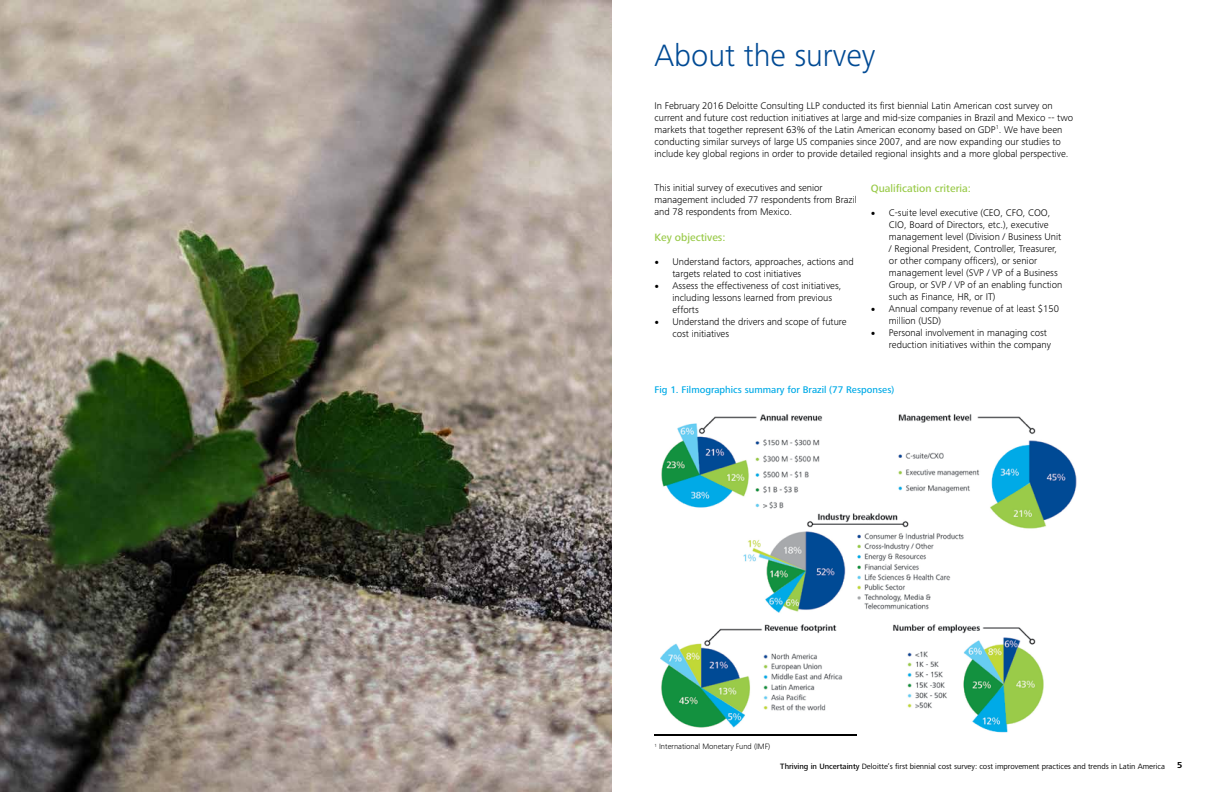
<style>
.page{position:relative;width:1224px;height:792px;background:#fff}
.page>*{position:absolute;margin:0;border:0;box-sizing:border-box;transform-origin:0 0}
.t1{font:300 32px "Frutiger Next Pro";color:#004a94}
.t2{font:500 11px "Frutiger Next Pro";color:#99ca49}
.t3{font:300 10px/12px "Frutiger Next Pro";color:#000}
.t4{font:500 10px "Frutiger Next Pro";color:#00aae7}
.t5{font:700 9px "Frutiger Next Pro";color:#000}
.t6{font:8px "Frutiger Next Pro";color:#000}
.t7{font:300 8px "Frutiger Next Pro";color:#000}
.s1{font-family:"Minion Pro";font-weight:400;font-size:12px}
.s2{font-weight:500}
</style>
<div class="page">
<img style="left:661px;top:414px;width:416px;height:319px">
<hr style="left:655px;top:734px;width:202px;height:2px;background:#000">
<img style="left:0;top:0;width:612px;height:792px">
<h1 class="t1" style="left:655px;top:37px;width:223px">About the survey</h1>
<p class="t3" style="left:655px;top:99px;width:420px">In February 2016 Deloitte Consulting LLP conducted its first biennial Latin American cost survey on current and future cost reduction initiatives at large and mid-size companies in Brazil and Mexico -- two markets that together represent 63% of the Latin American economy based on GDP<sup>1</sup>. We have been conducting similar surveys of large US companies since 2007, and are now expanding our studies to include key global regions in order to provide detailed regional insights and a more global perspective.</p>
<p class="t3" style="left:655px;top:182px;width:204px">This initial survey of executives and senior management included 77 respondents from Brazil and 78 respondents from Mexico.</p>
<p class="t2" style="left:655px;top:231px;width:73px">Key objectives:</p>
<p class="t3" style="left:673px;top:255px;width:183px;text-indent:-18px"><span class="s1">•</span> Understand factors, approaches, actions and targets related to cost initiatives</p>
<p class="t3" style="left:673px;top:279px;width:170px;text-indent:-18px"><span class="s1">•</span> Assess the effectiveness of cost initiatives, including lessons learned from previous efforts</p>
<p class="t3" style="left:673px;top:315px;width:176px;text-indent:-18px"><span class="s1">•</span> Understand the drivers and scope of future cost initiatives</p>
<p class="t2" style="left:871px;top:182px;width:102px">Qualification criteria:</p>
<p class="t3" style="left:889px;top:207px;width:175px;text-indent:-18px"><span class="s1">•</span> C-suite level executive (CEO, CFO, COO, CIO, Board of Directors, etc.), executive management level (Division / Business Unit / Regional President, Controller, Treasurer, or other company officers), or senior management level (SVP / VP of a Business Group, or SVP / VP of an enabling function such as Finance, HR, or IT)</p>
<p class="t3" style="left:889px;top:303px;width:172px;text-indent:-18px"><span class="s1">•</span> Annual company revenue of at least $150 million (USD)</p>
<p class="t3" style="left:889px;top:327px;width:164px;text-indent:-18px"><span class="s1">•</span> Personal involvement in managing cost reduction initiatives within the company</p>
<p class="t4" style="left:655px;top:384px;width:241px">Fig 1. Filmographics summary for Brazil (77 Responses)</p>
<p class="t7" style="left:655px;top:742px;width:117px"><sup>1</sup> International Monetary Fund (IMF)</p>
<p class="t6" style="left:780px;top:761px;width:386px"><span class="s2">Thriving in Uncertainty</span> Deloitte’s first biennial cost survey: cost improvement practices and trends in Latin America</p>
<p class="t5" style="left:1177px;top:760px;width:7px">5</p>
</div>
